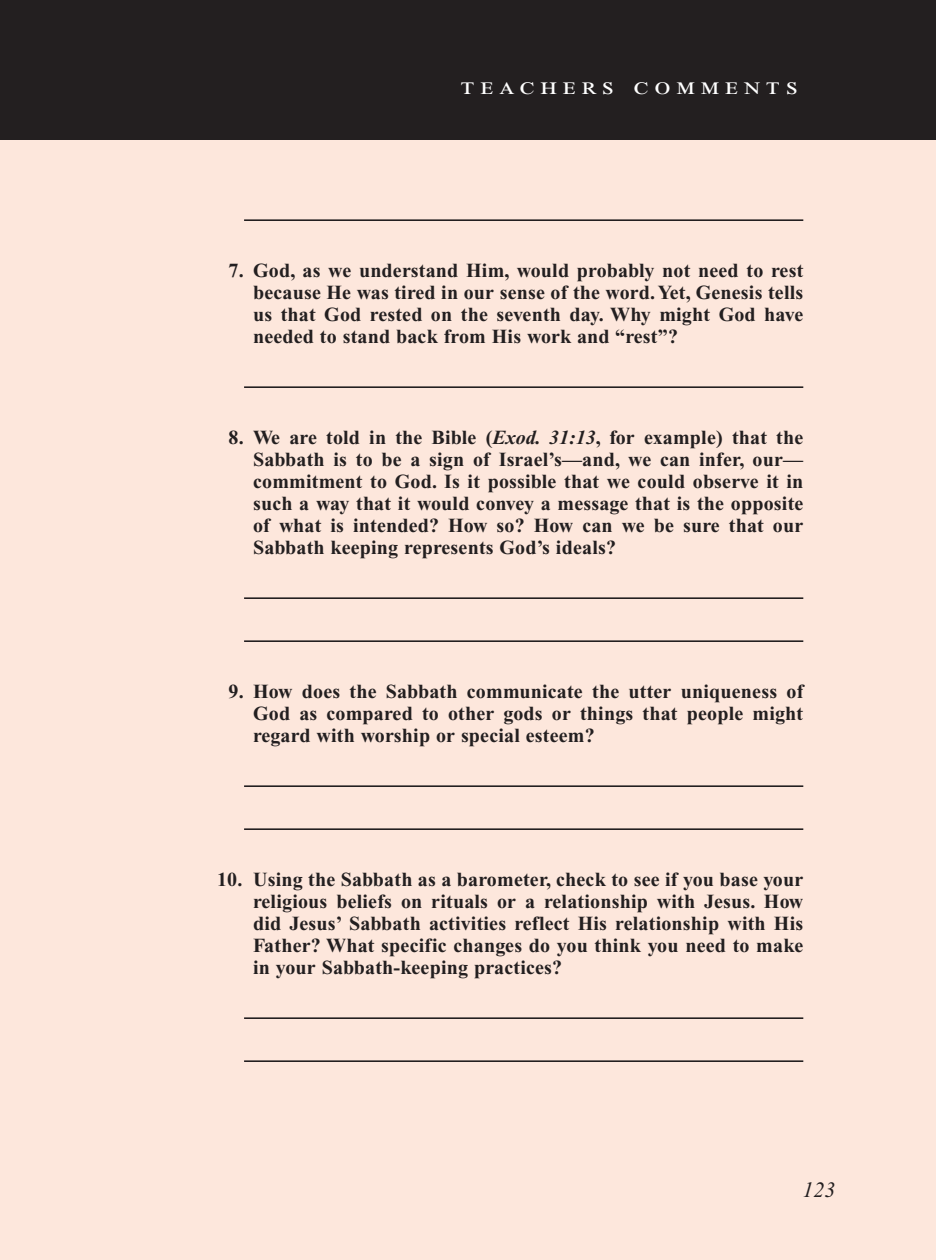
<style>
.page{position:relative;width:936px;height:1260px;background:#fff}
.page>*{position:absolute;margin:0;border:0;box-sizing:border-box;transform-origin:0 0}
.Teachers_Comments_He{font:24px "Times New Roman PS Std";letter-spacing:.2em;color:#fff;scale:1.2 1}
.PageNumbers{font:italic 22px "Times New Roman PS Std";color:#231f20}
.LifeApplication{font:700 20px/22px "Times New Roman PS Std";letter-spacing:.01em;color:#231f20;text-align:justify}
.s1{font-style:italic}
</style>
<div class="page">
<div style="left:0;top:134px;width:936px;height:1126px;background:#fde7dc"></div>
<hr style="left:244px;top:219px;width:559px;height:2px;background:#231f20">
<hr style="left:244px;top:386px;width:559px;height:2px;background:#231f20">
<hr style="left:244px;top:597px;width:559px;height:2px;background:#231f20">
<hr style="left:244px;top:640px;width:559px;height:2px;background:#231f20">
<hr style="left:244px;top:785px;width:559px;height:2px;background:#231f20">
<hr style="left:244px;top:828px;width:559px;height:2px;background:#231f20">
<hr style="left:244px;top:1017px;width:559px;height:2px;background:#231f20">
<hr style="left:244px;top:1060px;width:559px;height:2px;background:#231f20">
<div style="left:0;top:0;width:936px;height:140px;background:#231f20"></div>
<p class="Teachers_Comments_He" style="left:461px;top:73px;width:283px">teachers comments</p>
<p class="LifeApplication" style="left:253px;top:260px;width:552px;text-indent:-25px">7. God, as we understand Him, would probably not need to rest because He was tired in our sense of the word. Yet, Genesis tells us that God rested on the seventh day. Why might God have needed to stand back from His work and “rest”?</p>
<p class="LifeApplication" style="left:253px;top:427px;width:552px;text-indent:-25px">8. We are told in the Bible (<span class="s1">Exod. 31:13</span>, for example) that the Sabbath is to be a sign of Israel’s—and, we can infer, our— commitment to God. Is it possible that we could observe it in such a way that it would convey a message that is the opposite of what is intended? How so? How can we be sure that our Sabbath keeping represents God’s ideals?</p>
<p class="LifeApplication" style="left:253px;top:681px;width:552px;text-indent:-25px">9. How does the Sabbath communicate the utter uniqueness of God as compared to other gods or things that people might regard with worship or special esteem?</p>
<p class="LifeApplication" style="left:253px;top:869px;width:552px;text-indent:-36px">10. Using the Sabbath as a barometer, check to see if you base your religious beliefs on rituals or a relationship with Jesus. How did Jesus’ Sabbath activities reflect His relationship with His Father? What specific changes do you think you need to make in your Sabbath-keeping practices?</p>
<p class="PageNumbers" style="left:802px;top:1178px;width:34px">123</p>
</div>
